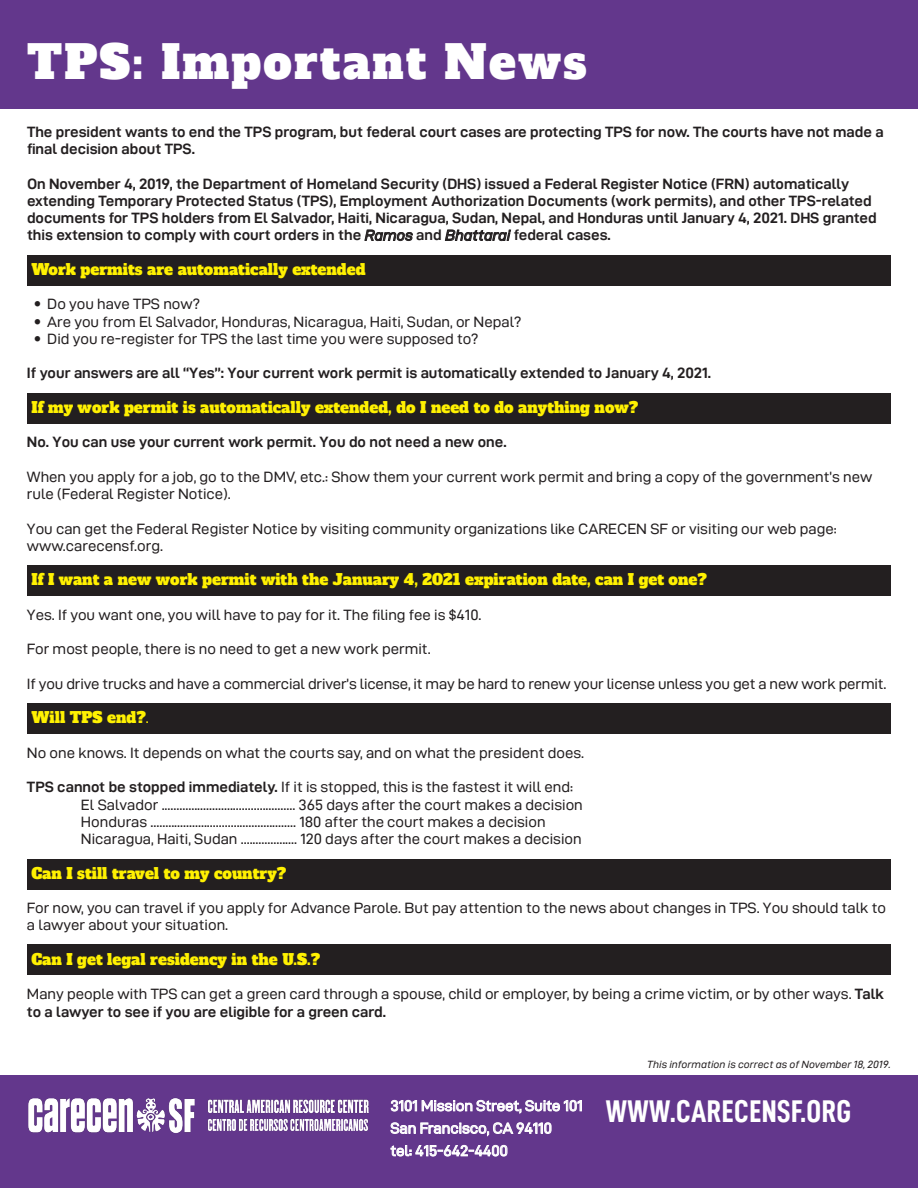
<style>
.page{position:relative;width:918px;height:1188px;background:#fff}
.page>*{position:absolute;margin:0;border:0;box-sizing:border-box;transform-origin:0 0}
.t1{font:45px "Alfa Slab One";letter-spacing:.05em;color:#fff}
.t2{font:31.5px "D DIN Condensed Bold";letter-spacing:.015em;color:#fff}
.t3{font:15px/17.2px "D DIN Exp";color:#231f20}
.t4{font:15px/17.2px "D DIN Exp Bold";color:#231f20}
.t5{font:15px "Alfa Slab One";color:#fff101}
.t6{font:15px/22.5px "D DIN Exp";color:#fff}
.t7{font:10.5px "D DIN Exp Italic";color:#231f20}
.s1{font-family:"D DIN Exp Italic"}
.s2{font-family:"Avenir";font-weight:900}
.s3{font-family:"D DIN Exp"}
.s4{font-family:"D DIN Exp Bold"}
</style>
<div class="page">
<div style="left:27px;top:255px;width:864px;height:30px;background:#231f20"></div>
<div style="left:27px;top:859px;width:864px;height:30px;background:#231f20"></div>
<div style="left:27px;top:944px;width:864px;height:30px;background:#231f20"></div>
<div style="left:27px;top:393px;width:864px;height:30px;background:#231f20"></div>
<div style="left:27px;top:566px;width:864px;height:30px;background:#231f20"></div>
<div style="left:27px;top:703px;width:864px;height:31px;background:#231f20"></div>
<div style="left:0;top:1076px;width:918px;height:112px;background:#63378c"></div>
<div style="left:0;top:0;width:918px;height:108px;background:#63378c"></div>
<svg style="left:365px;top:230px;width:48px;height:11px"></svg>
<svg style="left:445px;top:230px;width:66px;height:11px"></svg>
<svg style="left:391px;top:1100px;width:191px;height:14px"></svg>
<svg style="left:390px;top:1122px;width:162px;height:14px"></svg>
<svg style="left:390px;top:1145px;width:118px;height:12px"></svg>
<img style="left:28px;top:1098px;width:167px;height:35px">
<img style="left:207px;top:1099px;width:162px;height:32px">
<h1 class="t1" style="left:27px;top:24px;width:561px">TPS: Important News</h1>
<p class="t4" style="left:27px;top:123px;width:858px">The president wants to end the TPS program, but federal court cases are protecting TPS for now. The courts have not made a final decision about TPS.</p>
<p class="t4" style="left:27px;top:175px;width:851px">On November 4, 2019, the Department of Homeland Security (DHS) issued a Federal Register Notice (FRN) automatically extending Temporary Protected Status (TPS), Employment Authorization Documents (work permits), and other TPS-related documents for TPS holders from El Salvador, Haiti, Nicaragua, Sudan, Nepal, and Honduras until January 4, 2021. DHS granted this extension to comply with court orders in the <span class="s1">Ramos</span> and <span class="s1">Bhattarai</span> federal cases.</p>
<p class="t5" style="left:31px;top:256px;width:336px">Work permits are automatically extended</p>
<p class="t3" style="left:34px;top:295px;width:168px"><span class="s2">•</span> Do you have TPS now?</p>
<p class="t3" style="left:34px;top:313px;width:489px"><span class="s2">•</span> Are you from El Salvador, Honduras, Nicaragua, Haiti, Sudan, or Nepal?</p>
<p class="t3" style="left:34px;top:330px;width:446px"><span class="s2">•</span> Did you re-register for TPS the last time you were supposed to?</p>
<p class="t4" style="left:27px;top:364px;width:685px">If your answers are all “Yes”: Your current work permit is automatically extended to January 4, 2021.</p>
<p class="t5" style="left:31px;top:394px;width:608px">If my work permit is automatically extended, do I need to do anything now?</p>
<p class="t4" style="left:27px;top:433px;width:481px">No. You can use your current work permit. You do not need a new one.</p>
<p class="t3" style="left:27px;top:468px;width:847px">When you apply for a job, go to the DMV, etc.: Show them your current work permit and bring a copy of the government’s new rule (Federal Register Notice).</p>
<p class="t3" style="left:27px;top:520px;width:811px">You can get the Federal Register Notice by visiting community organizations like CARECEN SF or visiting our web page: www.carecensf.org.</p>
<p class="t5" style="left:31px;top:567px;width:677px">If I want a new work permit with the January 4, 2021 expiration date, can I get one?</p>
<p class="t3" style="left:27px;top:606px;width:456px">Yes. If you want one, you will have to pay for it. The filing fee is $410.</p>
<p class="t3" style="left:27px;top:640px;width:405px">For most people, there is no need to get a new work permit.</p>
<p class="t3" style="left:27px;top:675px;width:861px">If you drive trucks and have a commercial driver’s license, it may be hard to renew your license unless you get a new work permit.</p>
<p class="t5" style="left:31px;top:705px;width:119px">Will TPS end?<span class="s3">.</span></p>
<p class="t3" style="left:27px;top:744px;width:559px">No one knows. It depends on what the courts say, and on what the president does.</p>
<p class="t3" style="left:81px;top:778px;width:503px;text-indent:-54px"><span class="s4">TPS cannot be stopped immediately.</span> If it is stopped, this is the fastest it will end:<br>El Salvador ............................................. 365 days after the court makes a decision Honduras ................................................. 180 after the court makes a decision Nicaragua, Haiti, Sudan ................... 120 days after the court makes a decision</p>
<p class="t5" style="left:31px;top:860px;width:256px">Can I still travel to my country?</p>
<p class="t3" style="left:27px;top:899px;width:861px">For now, you can travel if you apply for Advance Parole. But pay attention to the news about changes in TPS. You should talk to a lawyer about your situation.</p>
<p class="t5" style="left:31px;top:946px;width:290px">Can I get legal residency in the U.S.?</p>
<p class="t3" style="left:27px;top:985px;width:859px">Many people with TPS can get a green card through a spouse, child or employer, by being a crime victim, or by other ways. <span class="s4">Talk</span></p>
<p class="t4" style="left:27px;top:1003px;width:360px">to a lawyer to see if you are eligible for a green card.</p>
<p class="t7" style="left:647px;top:1059px;width:245px">This information is correct as of November 18, 2019.</p>
<p class="t6" style="left:390px;top:1094px;width:194px">3101 Mission Street, Suite 101<br>San Francisco, CA 94110<br>tel: 415-642-4400</p>
<h2 class="t2" style="left:606px;top:1093px;width:247px">WWW.CARECENSF.ORG</h2>
</div>
